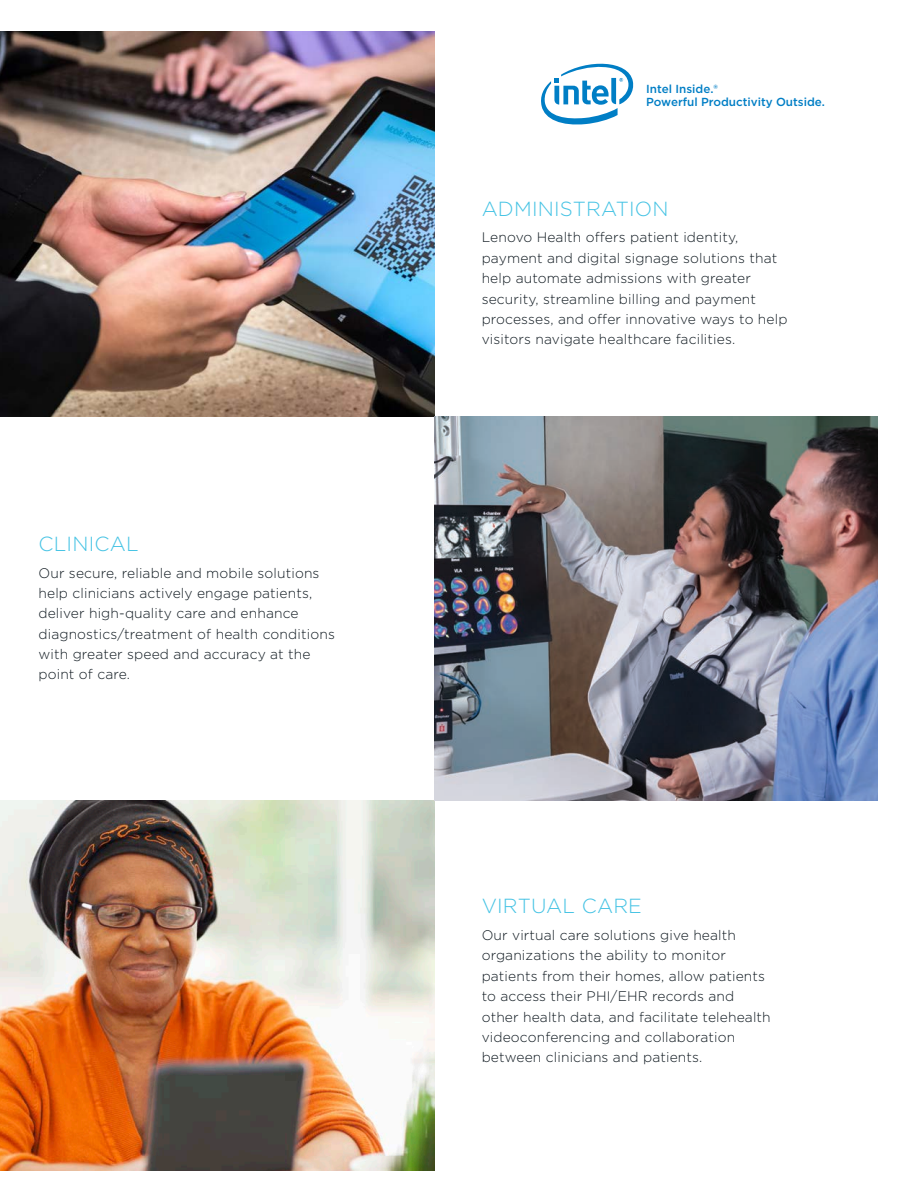
<style>
.page{position:relative;width:918px;height:1188px;background:#fff}
.page>*{position:absolute;margin:0;border:0;box-sizing:border-box;transform-origin:0 0}
.t1{font:300 20.4px "Gotham";letter-spacing:.01em;color:#46c3e4}
.t2{font:300 13.8px/20.4px "Gotham";letter-spacing:.01em;color:#101a21}
.t3{font:500 11.7px/13px "Gotham";color:#007ec5}
</style>
<div class="page">
<img style="left:0;top:32px;width:435px;height:384px">
<svg style="left:541px;top:63px;width:93px;height:62px"></svg>
<img style="left:0;top:801px;width:435px;height:370px">
<img style="left:435px;top:416px;width:443px;height:385px">
<p class="t1" style="left:39px;top:530px;width:102px">CLINICAL</p>
<p class="t2" style="left:39px;top:562px;width:298px">Our secure, reliable and mobile solutions help clinicians actively engage patients, deliver high-quality care and enhance diagnostics/treatment of health conditions with greater speed and accuracy at the point of care.</p>
<p class="t3" style="left:646px;top:82px;width:180px">Intel Inside.®<br>Powerful Productivity Outside.</p>
<p class="t1" style="left:482px;top:195px;width:188px">ADMINISTRATION</p>
<p class="t2" style="left:482px;top:227px;width:307px">Lenovo Health offers patient identity, payment and digital signage solutions that help automate admissions with greater security, streamline billing and payment processes, and offer innovative ways to help visitors navigate healthcare facilities.</p>
<p class="t1" style="left:482px;top:893px;width:162px">VIRTUAL CARE</p>
<p class="t2" style="left:482px;top:925px;width:291px">Our virtual care solutions give health organizations the ability to monitor patients from their homes, allow patients to access their PHI/EHR records and other health data, and facilitate telehealth videoconferencing and collaboration between clinicians and patients.</p>
</div>
